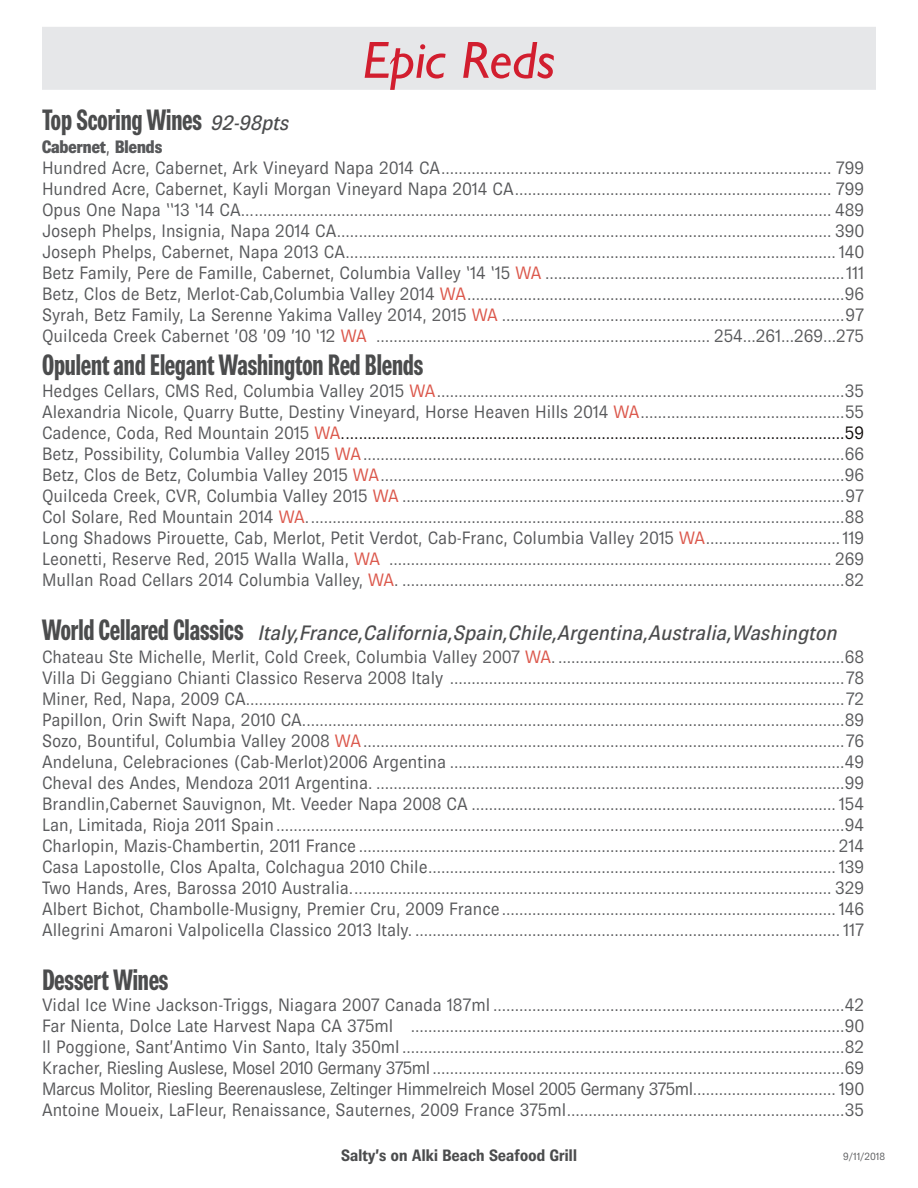
<style>
.page{position:relative;width:918px;height:1188px;background:#fff}
.page>*{position:absolute;margin:0;border:0;box-sizing:border-box;transform-origin:0 0}
.Wine_Head_35_w_Grey{font:italic 52.5px "Gill Sans Std";color:#d21e2f}
.Core_-_Subhead_Left{font:800 condensed 30px "Brown";color:#4b4c4d}
.Wine_List{font:800 condensed 30px "Brown";color:#4b4c4d}
.Core_-_Subhead_Left-2{font:italic 21px "Brown";letter-spacing:-.005em;color:#4b4c4d}
.Wine_List-2{font:300 18px "Brown";color:#57585a}
.Wine_List-3{font:300 18px "Brown";letter-spacing:-.025em;color:#57585a}
.Wine_List-4{font:300 18px "Brown";color:#0c0806}
.Wine_List-5{font:800 18px "Brown";color:#57585a}
.t1{font:700 16.5px "Brown";letter-spacing:-.025em;color:#4b4c4d}
.Revision_Date_Right{font:300 10.5px "Brown";color:#57585a}
.s1{font-weight:400;font-style:italic;font-stretch:normal;font-size:21px}
.s2{font-weight:300}
.s3{color:#db564a}
.s4{color:#57585a}
.s5{font-weight:800;font-style:normal;font-stretch:condensed;font-size:30px}
</style>
<div class="page">
<div style="left:42px;top:27px;width:834px;height:63px;background:#e6e7e9"></div>
<p class="Wine_Head_35_w_Grey" style="left:363px;top:30px;width:194px">Epic Reds</p>
<p class="Core_-_Subhead_Left" style="left:42px;top:103px;width:249px">Top Scoring Wines <span class="s1">92-98pts</span></p>
<p class="Wine_List-5" style="left:42px;top:136px;width:122px">Cabernet<span class="s2">,</span> Blends</p>
<p class="Wine_List-2" style="left:42px;top:158px;width:824px">Hundred Acre, Cabernet, Ark Vineyard Napa 2014 CA.......................................................................................... 799</p>
<p class="Wine_List-2" style="left:42px;top:179px;width:824px">Hundred Acre, Cabernet, Kayli Morgan Vineyard Napa 2014 CA......................................................................... 799</p>
<p class="Wine_List-2" style="left:42px;top:200px;width:824px">Opus One Napa ‘‘13 ‘14 CA........................................................................................................................................ 489</p>
<p class="Wine_List-2" style="left:42px;top:221px;width:824px">Joseph Phelps, Insignia, Napa 2014 CA.................................................................................................................. 390</p>
<p class="Wine_List-2" style="left:42px;top:242px;width:824px">Joseph Phelps, Cabernet, Napa 2013 CA................................................................................................................. 140</p>
<p class="Wine_List-2" style="left:42px;top:263px;width:824px">Betz Family, Pere de Famille, Cabernet, Columbia Valley ‘14 ‘15 <span class="s3">WA</span> .....................................................................111</p>
<p class="Wine_List-2" style="left:42px;top:284px;width:824px">Betz, Clos de Betz, Merlot-Cab,Columbia Valley 2014 <span class="s3">WA</span>.......................................................................................96</p>
<p class="Wine_List-2" style="left:42px;top:305px;width:824px">Syrah, Betz Family, La Serenne Yakima Valley 2014, 2015 <span class="s3">WA</span> ...............................................................................97</p>
<p class="Wine_List-2" style="left:42px;top:326px;width:823px">Quilceda Creek Cabernet ’08 ’09 ’10 ‘12 <span class="s3">WA</span> ............................................................................. 254...261...269...275</p>
<p class="Core_-_Subhead_Left" style="left:42px;top:348px;width:383px">Opulent and Elegant Washington Red Blends</p>
<p class="Wine_List-2" style="left:42px;top:381px;width:824px">Hedges Cellars, CMS Red, Columbia Valley 2015 <span class="s3">WA</span>..............................................................................................35</p>
<p class="Wine_List-2" style="left:42px;top:402px;width:824px">Alexandria Nicole, Quarry Butte, Destiny Vineyard, Horse Heaven Hills 2014 <span class="s3">WA</span>...............................................55</p>
<p class="Wine_List-4" style="left:42px;top:423px;width:824px"><span class="s4">Cadence, Coda, Red Mountain 2015</span> <span class="s3">WA</span>....................................................................................................................59</p>
<p class="Wine_List-2" style="left:42px;top:444px;width:824px">Betz, Possibility, Columbia Valley 2015 <span class="s3">WA</span>...............................................................................................................66</p>
<p class="Wine_List-2" style="left:42px;top:465px;width:824px">Betz, Clos de Betz, Columbia Valley 2015 <span class="s3">WA</span>...........................................................................................................96</p>
<p class="Wine_List-2" style="left:42px;top:486px;width:824px">Quilceda Creek, CVR, Columbia Valley 2015 <span class="s3">WA</span> ......................................................................................................97</p>
<p class="Wine_List-2" style="left:42px;top:507px;width:824px">Col Solare, Red Mountain 2014 <span class="s3">WA</span>............................................................................................................................88</p>
<p class="Wine_List-2" style="left:42px;top:528px;width:824px">Long Shadows Pirouette, Cab, Merlot, Petit Verdot, Cab-Franc, Columbia Valley 2015 <span class="s3">WA</span>...............................119</p>
<p class="Wine_List-2" style="left:42px;top:549px;width:824px">Leonetti, Reserve Red, 2015 Walla Walla, <span class="s3">WA</span> ...................................................................................................... 269</p>
<p class="Wine_List-2" style="left:42px;top:570px;width:824px">Mullan Road Cellars 2014 Columbia Valley, <span class="s3">WA</span>. ......................................................................................................82</p>
<p class="Core_-_Subhead_Left-2" style="left:42px;top:621px;width:797px"><span class="s5">World Cellared Classics</span> Italy,France,California,Spain,Chile,Argentina,Australia,Washington</p>
<p class="Wine_List-2" style="left:42px;top:647px;width:824px">Chateau Ste Michelle, Merlit, Cold Creek, Columbia Valley 2007 <span class="s3">WA</span>. ..................................................................68</p>
<p class="Wine_List-2" style="left:42px;top:668px;width:824px">Villa Di Geggiano Chianti Classico Reserva 2008 Italy ...........................................................................................78</p>
<p class="Wine_List-2" style="left:42px;top:689px;width:824px">Miner, Red, Napa, 2009 CA..........................................................................................................................................72</p>
<p class="Wine_List-2" style="left:42px;top:710px;width:824px">Papillon, Orin Swift Napa, 2010 CA.............................................................................................................................89</p>
<p class="Wine_List-2" style="left:42px;top:731px;width:824px">Sozo, Bountiful, Columbia Valley 2008 <span class="s3">WA</span>...............................................................................................................76</p>
<p class="Wine_List-2" style="left:42px;top:752px;width:824px">Andeluna, Celebraciones (Cab-Merlot)2006 Argentina ...........................................................................................49</p>
<p class="Wine_List-2" style="left:42px;top:773px;width:824px">Cheval des Andes, Mendoza 2011 Argentina. ............................................................................................................99</p>
<p class="Wine_List-2" style="left:42px;top:794px;width:824px">Brandlin,Cabernet Sauvignon, Mt. Veeder Napa 2008 CA .................................................................................... 154</p>
<p class="Wine_List-2" style="left:42px;top:815px;width:824px">Lan, Limitada, Rioja 2011 Spain...................................................................................................................................94</p>
<p class="Wine_List-2" style="left:42px;top:836px;width:824px">Charlopin, Mazis-Chambertin, 2011 France .............................................................................................................. 214</p>
<p class="Wine_List-2" style="left:42px;top:857px;width:824px">Casa Lapostolle, Clos Apalta, Colchagua 2010 Chile.............................................................................................. 139</p>
<p class="Wine_List-2" style="left:42px;top:878px;width:824px">Two Hands, Ares, Barossa 2010 Australia............................................................................................................... 329</p>
<p class="Wine_List-2" style="left:42px;top:899px;width:824px">Albert Bichot, Chambolle-Musigny, Premier Cru, 2009 France............................................................................. 146</p>
<p class="Wine_List-2" style="left:42px;top:920px;width:824px">Allegrini Amaroni Valpolicella Classico 2013 Italy. .................................................................................................. 117</p>
<p class="Wine_List" style="left:42px;top:963px;width:128px">Dessert Wines</p>
<p class="Wine_List-2" style="left:42px;top:995px;width:824px">Vidal Ice Wine Jackson-Triggs, Niagara 2007 Canada 187ml .................................................................................42</p>
<p class="Wine_List-2" style="left:42px;top:1016px;width:824px">Far Nienta, Dolce Late Harvest Napa CA 375ml ....................................................................................................90</p>
<p class="Wine_List-2" style="left:42px;top:1037px;width:824px">Il Poggione, Sant’Antimo Vin Santo, Italy 350ml ......................................................................................................82</p>
<p class="Wine_List-3" style="left:42px;top:1058px;width:824px">Kracher, Riesling Auslese, Mosel 2010 Germany 375ml...............................................................................................69</p>
<p class="Wine_List-3" style="left:42px;top:1079px;width:824px">Marcus Molitor, Riesling Beerenauslese, Zeltinger Himmelreich Mosel 2005 Germany 375ml................................. 190</p>
<p class="Wine_List-2" style="left:42px;top:1100px;width:824px">Antoine Moueix, LaFleur, Renaissance, Sauternes, 2009 France 375ml................................................................35</p>
<p class="Revision_Date_Right" style="left:843px;top:1151px;width:43px">9/11/2018</p>
<p class="t1" style="left:341px;top:1146px;width:238px">Salty’s on Alki Beach Seafood Grill</p>
</div>
